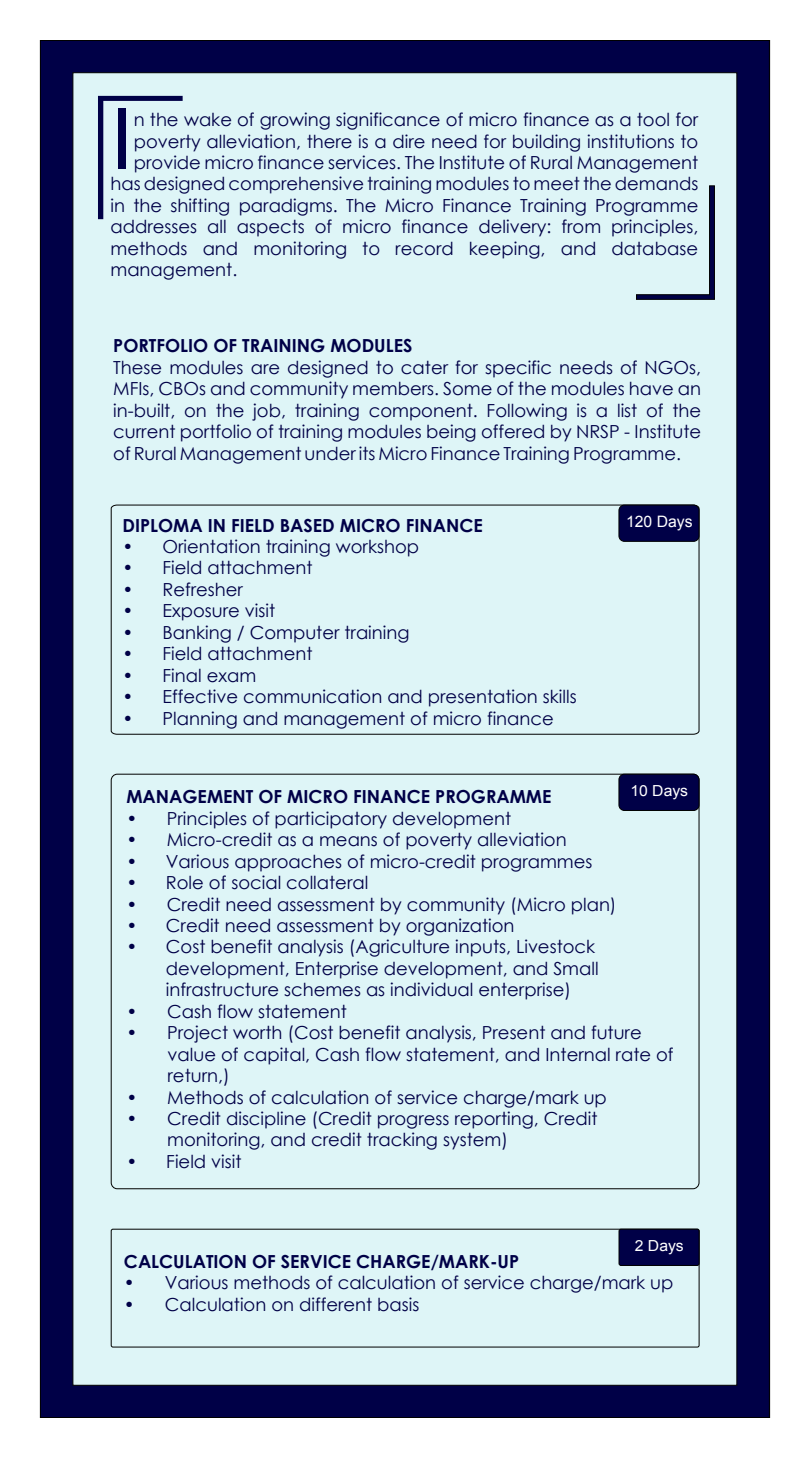
<style>
.page{position:relative;width:810px;height:1458px;background:#fff}
.page>*{position:absolute;margin:0;border:0;box-sizing:border-box;transform-origin:0 0}
.t1{font:84.38px "Arial";color:#000047}
.t2{font:18px/21.4px "Century Gothic";color:#000047}
.t3{font:700 18px "Century Gothic";color:#000047}
.t4{font:15.75px "Arial";color:#fff}
.t5{font:15.3px "Arial";color:#fff}
</style>
<div class="page">
<div style="left:40px;top:40px;width:730px;height:1378px;background:#000047;border:1px solid #000"></div>
<div style="left:73px;top:72px;width:664px;height:1314px;background:#def5f7;border:1px solid #000"></div>
<svg style="left:98px;top:96px;width:85px;height:123px"></svg>
<svg style="left:636px;top:185px;width:79px;height:115px"></svg>
<svg style="left:111px;top:505px;width:589px;height:230px"></svg>
<div style="left:619px;top:774px;width:80px;height:37px;background:#000047;border:1px solid #000;border-radius:5px"></div>
<div style="left:111px;top:1229px;width:588px;height:118px;border:1px solid #000;border-radius:2px"></div>
<div style="left:619px;top:505px;width:80px;height:37px;background:#000047;border:1px solid #000;border-radius:5px"></div>
<div style="left:619px;top:1229px;width:80px;height:37px;background:#000047;border:1px solid #000;border-radius:2px"></div>
<h1 class="t1" style="left:110px;top:93px;width:25px">I</h1>
<p class="t2" style="left:134px;top:108px;width:566px">n the wake of growing significance of micro finance as a tool for poverty alleviation, there is a dire need for building institutions to</p>
<p class="t2" style="left:110px;top:151px;width:589px;text-align:justify;text-indent:23px">provide micro finance services. The Institute of Rural Management has designed comprehensive training modules to meet the demands in the shifting paradigms. The Micro Finance Training Programme addresses all aspects of micro finance delivery: from principles, methods and monitoring to record keeping, and database management.</p>
<p class="t3" style="left:113px;top:334px;width:301px">PORTFOLIO OF TRAINING MODULES</p>
<p class="t2" style="left:113px;top:356px;width:589px;text-align:justify">These modules are designed to cater for specific needs of NGOs, MFIs, CBOs and community members. Some of the modules have an in-built, on the job, training component. Following is a list of the current portfolio of training modules being offered by NRSP - Institute of Rural Management under its Micro Finance Training Programme.</p>
<p class="t3" style="left:122px;top:513px;width:362px">DIPLOMA IN FIELD BASED MICRO FINANCE</p>
<p class="t2" style="left:122px;top:535px;width:298px">• Orientation training workshop</p>
<p class="t2" style="left:122px;top:557px;width:192px">• Field attachment</p>
<p class="t2" style="left:122px;top:578px;width:122px">• Refresher</p>
<p class="t2" style="left:122px;top:600px;width:154px">• Exposure visit</p>
<p class="t2" style="left:122px;top:621px;width:289px">• Banking / Computer training</p>
<p class="t2" style="left:122px;top:642px;width:192px">• Field attachment</p>
<p class="t2" style="left:122px;top:664px;width:135px">• Final exam</p>
<p class="t2" style="left:122px;top:685px;width:456px">• Effective communication and presentation skills</p>
<p class="t2" style="left:122px;top:707px;width:433px">• Planning and management of micro finance</p>
<p class="t4" style="left:626px;top:513px;width:68px">120 Days</p>
<p class="t5" style="left:630px;top:782px;width:59px">10 Days</p>
<p class="t3" style="left:126px;top:785px;width:427px">MANAGEMENT OF MICRO FINANCE PROGRAMME</p>
<p class="t2" style="left:126px;top:807px;width:386px">• Principles of participatory development</p>
<p class="t2" style="left:126px;top:828px;width:442px">• Micro-credit as a means of poverty alleviation</p>
<p class="t2" style="left:126px;top:850px;width:468px">• Various approaches of micro-credit programmes</p>
<p class="t2" style="left:126px;top:871px;width:243px">• Role of social collateral</p>
<p class="t2" style="left:126px;top:893px;width:492px">• Credit need assessment by community (Micro plan)</p>
<p class="t2" style="left:126px;top:914px;width:390px">• Credit need assessment by organization</p>
<p class="t2" style="left:166px;top:936px;width:434px;text-indent:-40px">• Cost benefit analysis (Agriculture inputs, Livestock development, Enterprise development, and Small infrastructure schemes as individual enterprise)</p>
<p class="t2" style="left:126px;top:1000px;width:222px">• Cash flow statement</p>
<p class="t2" style="left:168px;top:1021px;width:508px;text-indent:-41px">• Project worth (Cost benefit analysis, Present and future value of capital, Cash flow statement, and Internal rate of return,)</p>
<p class="t2" style="left:126px;top:1086px;width:482px">• Methods of calculation of service charge/mark up</p>
<p class="t2" style="left:167px;top:1107px;width:432px;text-indent:-41px">• Credit discipline (Credit progress reporting, Credit monitoring, and credit tracking system)</p>
<p class="t2" style="left:126px;top:1150px;width:117px">• Field visit</p>
<p class="t5" style="left:635px;top:1237px;width:51px">2 Days</p>
<p class="t3" style="left:124px;top:1250px;width:397px">CALCULATION OF SERVICE CHARGE/MARK-UP</p>
<p class="t2" style="left:124px;top:1272px;width:551px">• Various methods of calculation of service charge/mark up</p>
<p class="t2" style="left:124px;top:1293px;width:297px">• Calculation on different basis</p>
</div>
